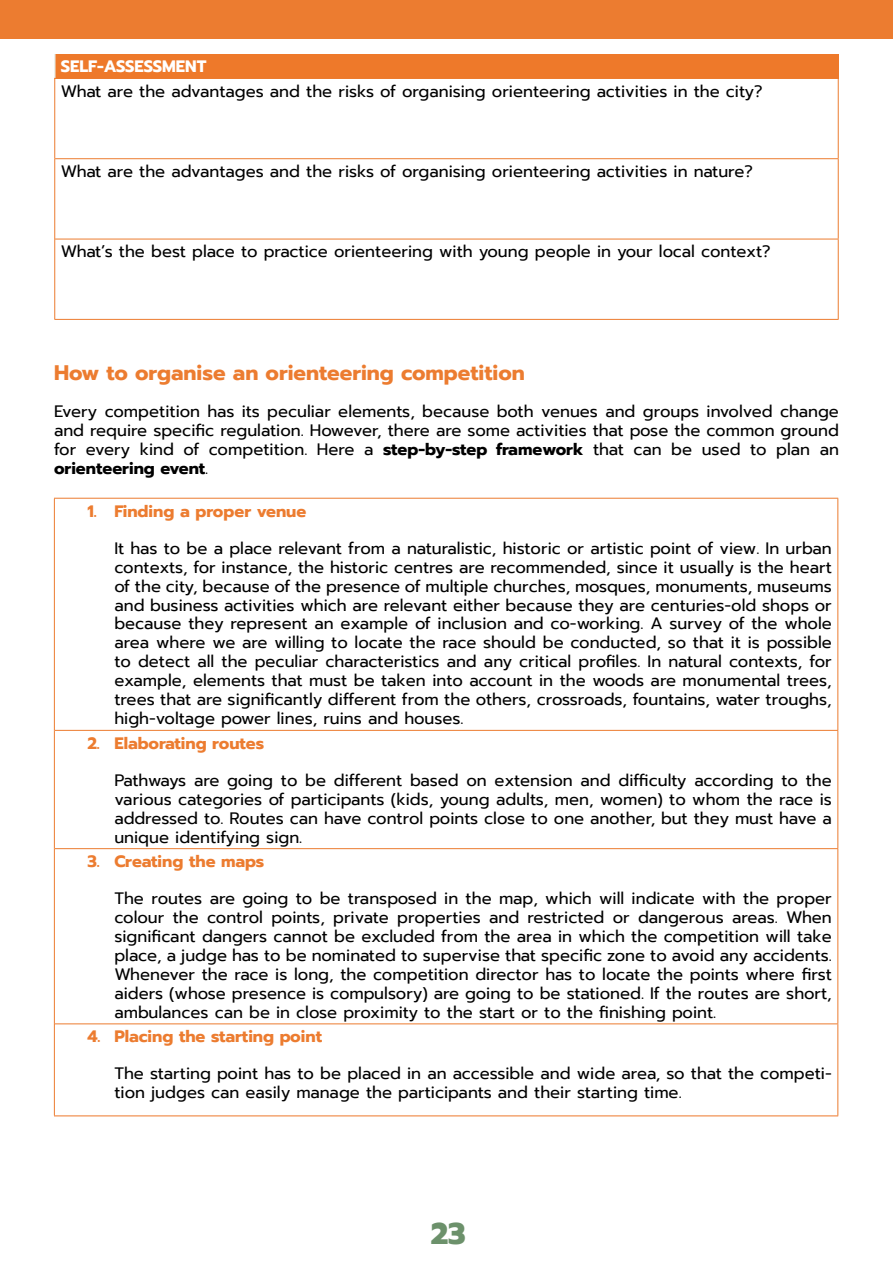
<style>
.page{position:relative;width:893px;height:1263px;background:#fff}
.page>*{position:absolute;margin:0;border:0;box-sizing:border-box;transform-origin:0 0}
.t1{font:800 30px "Prompt";color:#6c916b}
.t2{font:700 21px "Prompt";color:#ec7c30}
.t3{font:16.5px/19px "Prompt";color:#000;text-align:justify}
.t4{font:700 16.5px "Prompt";color:#ec7c30}
.t5{font:700 16.5px "Prompt";color:#fff}
.s1{font-weight:700}
</style>
<div class="page">
<div style="left:0;top:0;width:893px;height:39px;background:#ec7c30"></div>
<div style="left:55px;top:54px;width:783px;height:24px;background:#ee792a"></div>
<hr style="left:54px;top:54px;width:2px;height:24px;background:#ecf0eb">
<hr style="left:54px;top:79px;width:1px;height:80px;background:#ec7c30">
<hr style="left:54px;top:159px;width:1px;height:80px;background:#ec7c30">
<hr style="left:54px;top:239px;width:1px;height:80px;background:#ec7c30">
<hr style="left:54px;top:78px;width:785px;height:1px;background:#ec7c30">
<hr style="left:838px;top:79px;width:1px;height:79px;background:#ec7c30">
<hr style="left:838px;top:159px;width:1px;height:80px;background:#ec7c30">
<hr style="left:838px;top:239px;width:1px;height:80px;background:#ec7c30">
<hr style="left:55px;top:158px;width:784px;height:1px;background:#ec7c30">
<hr style="left:55px;top:239px;width:784px;height:1px;background:#ec7c30">
<hr style="left:54px;top:319px;width:785px;height:1px;background:#ec7c30">
<hr style="left:54px;top:499px;width:1px;height:231px;background:#ec7c30">
<hr style="left:54px;top:730px;width:1px;height:119px;background:#ec7c30">
<hr style="left:54px;top:849px;width:1px;height:175px;background:#ec7c30">
<hr style="left:54px;top:1024px;width:1px;height:91px;background:#ec7c30">
<hr style="left:54px;top:498px;width:784px;height:1px;background:#ec7c30">
<hr style="left:837px;top:499px;width:1px;height:231px;background:#ec7c30">
<hr style="left:837px;top:731px;width:1px;height:117px;background:#ec7c30">
<hr style="left:837px;top:849px;width:1px;height:174px;background:#ec7c30">
<hr style="left:837px;top:1024px;width:1px;height:91px;background:#ec7c30">
<hr style="left:55px;top:730px;width:783px;height:1px;background:#ec7c30">
<hr style="left:55px;top:848px;width:783px;height:1px;background:#ec7c30">
<hr style="left:55px;top:1023px;width:783px;height:1px;background:#ec7c30">
<hr style="left:54px;top:1115px;width:784px;height:1px;background:#ee772a">
<p class="t5" style="left:61px;top:54px;width:147px">SELF-ASSESSMENT</p>
<p class="t3" style="left:61px;top:82px;width:703px">What are the advantages and the risks of organising orienteering activities in the city?</p>
<p class="t3" style="left:61px;top:162px;width:694px">What are the advantages and the risks of organising orienteering activities in nature?</p>
<p class="t3" style="left:61px;top:242px;width:711px">What’s the best place to practice orienteering with young people in your local context?</p>
<p class="t2" style="left:54px;top:357px;width:472px">How to organise an orienteering competition</p>
<p class="t3" style="left:54px;top:402px;width:786px">Every competition has its peculiar elements, because both venues and groups involved change and require specific regulation. However, there are some activities that pose the common ground for every kind of competition. Here a <span class="s1">step-by-step framework</span> that can be used to plan an <span class="s1">orienteering event</span>.</p>
<p class="t4" style="left:87px;top:498px;width:220px">1. Finding a proper venue</p>
<p class="t3" style="left:114px;top:538px;width:719px">It has to be a place relevant from a naturalistic, historic or artistic point of view. In urban contexts, for instance, the historic centres are recommended, since it usually is the heart of the city, because of the presence of multiple churches, mosques, monuments, museums and business activities which are relevant either because they are centuries-old shops or because they represent an example of inclusion and co-working. A survey of the whole area where we are willing to locate the race should be conducted, so that it is possible to detect all the peculiar characteristics and any critical profiles. In natural contexts, for example, elements that must be taken into account in the woods are monumental trees, trees that are significantly different from the others, crossroads, fountains, water troughs, high-voltage power lines, ruins and houses.</p>
<p class="t4" style="left:87px;top:730px;width:178px">2. Elaborating routes</p>
<p class="t3" style="left:114px;top:770px;width:719px">Pathways are going to be different based on extension and difficulty according to the various categories of participants (kids, young adults, men, women) to whom the race is addressed to. Routes can have control points close to one another, but they must have a unique identifying sign.</p>
<p class="t4" style="left:87px;top:849px;width:178px">3. Creating the maps</p>
<p class="t3" style="left:114px;top:889px;width:719px">The routes are going to be transposed in the map, which will indicate with the proper colour the control points, private properties and restricted or dangerous areas. When significant dangers cannot be excluded from the area in which the competition will take place, a judge has to be nominated to supervise that specific zone to avoid any accidents.<br>Whenever the race is long, the competition director has to locate the points where first aiders (whose presence is compulsory) are going to be stationed. If the routes are short, ambulances can be in close proximity to the start or to the finishing point.</p>
<p class="t4" style="left:87px;top:1024px;width:236px">4. Placing the starting point</p>
<p class="t3" style="left:114px;top:1064px;width:719px">The starting point has to be placed in an accessible and wide area, so that the competi&shy;tion judges can easily manage the participants and their starting time.</p>
<h1 class="t1" style="left:431px;top:1211px;width:37px">23</h1>
</div>
